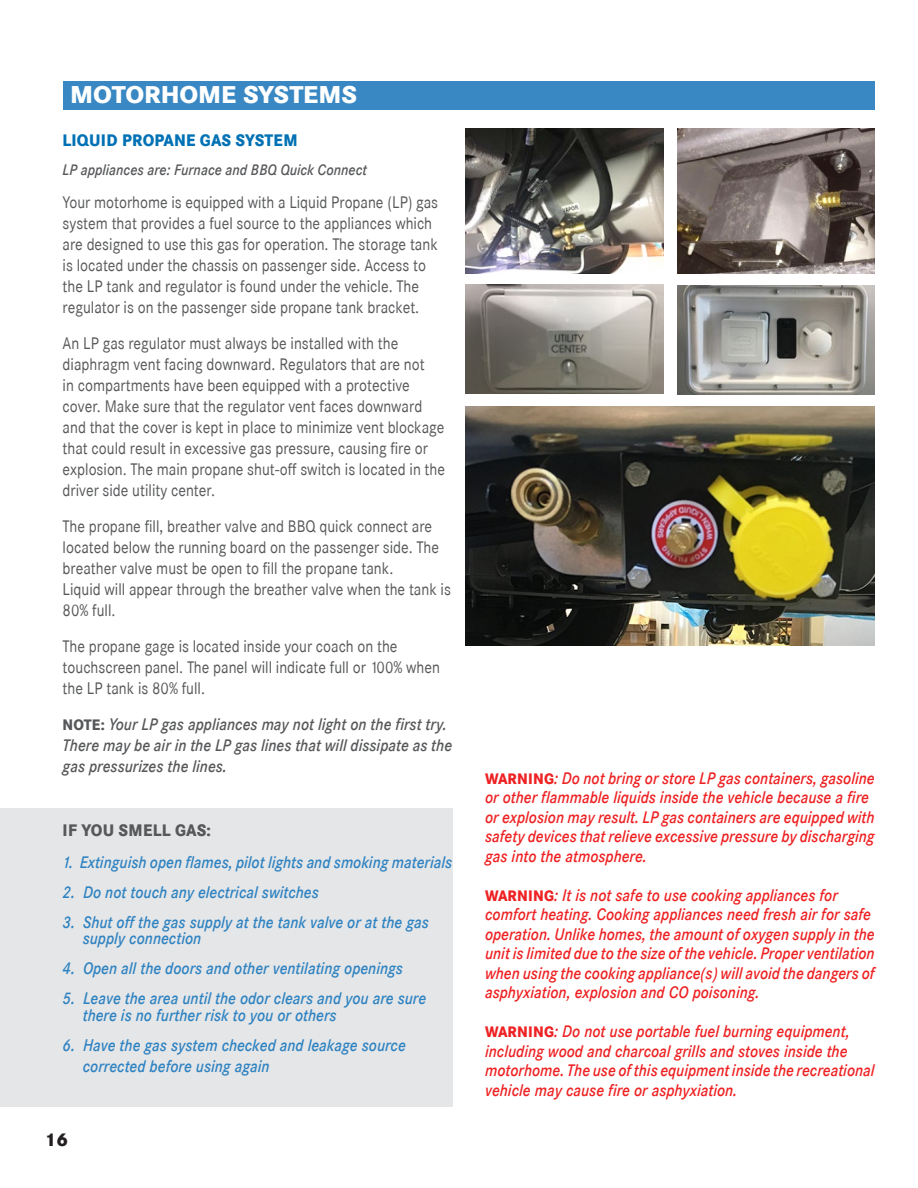
<style>
.page{position:relative;width:918px;height:1188px;background:#fff}
.page>*{position:absolute;margin:0;border:0;box-sizing:border-box;transform-origin:0 0}
.CHAPTER_HEADER{font:800 24px "Corporate SBQ";letter-spacing:-.005em;color:#fff}
.t1{font:800 18px "Corporate SBQ";color:#231f20}
.Indented_H2{font:16.5px/21px "Corporate SBQ";color:#57585a;scale:.9 1}
.Indented_H2-2{font:italic 500 16.5px/19.5px "Corporate SBQ";color:#ee2123;scale:.9 1}
.Indented_H2-3{font:italic 500 16.5px/16.5px "Corporate SBQ";color:#2f83c1;scale:.9 1}
.Indented_H2-4{font:italic 500 16.5px/21px "Corporate SBQ";color:#57585a;scale:.9 1}
.Indented_H2-5{font:800 16.5px "Corporate SBQ";letter-spacing:.01em;color:#0071b5;scale:.9 1}
.Indented_H2-6{font:800 16.5px "Corporate SBQ";letter-spacing:.01em;color:#57585a;scale:.9 1}
.Indented_H2-7{font:italic 500 15px "Corporate SBQ";color:#57585a;scale:.9 1}
.s1{font-weight:800;font-style:normal;font-size:15px}
</style>
<div class="page">
<div style="left:63px;top:81px;width:812px;height:29px;background:#3a88c3"></div>
<div style="left:0;top:808px;width:452px;height:298px;background:#e5e6e8"></div>
<img style="left:466px;top:128px;width:198px;height:145px">
<img style="left:677px;top:129px;width:198px;height:144px">
<img style="left:466px;top:285px;width:198px;height:109px">
<img style="left:466px;top:406px;width:409px;height:240px">
<img style="left:677px;top:285px;width:198px;height:109px">
<p class="CHAPTER_HEADER" style="left:70px;top:79px;width:288px">MOTORHOME SYSTEMS</p>
<p class="Indented_H2-5" style="left:63px;top:130px;width:263px">LIQUID PROPANE GAS SYSTEM</p>
<p class="Indented_H2-7" style="left:63px;top:160px;width:340px">LP appliances are: Furnace and BBQ Quick Connect</p>
<p class="Indented_H2" style="left:63px;top:192px;width:419px">Your motorhome is equipped with a Liquid Propane (LP) gas system that provides a fuel source to the appliances which are designed to use this gas for operation. The storage tank is located under the chassis on passenger side. Access to the LP tank and regulator is found under the vehicle. The regulator is on the passenger side propane tank bracket.</p>
<p class="Indented_H2" style="left:63px;top:333px;width:426px">An LP gas regulator must always be installed with the diaphragm vent facing downward. Regulators that are not<br>in compartments have been equipped with a protective cover. Make sure that the regulator vent faces downward and that the cover is kept in place to minimize vent blockage that could result in excessive gas pressure, causing fire or explosion. The main propane shut-off switch is located in the driver side utility center.</p>
<p class="Indented_H2" style="left:63px;top:516px;width:420px">The propane fill, breather valve and BBQ quick connect are located below the running board on the passenger side. The breather valve must be open to fill the propane tank.</p>
<p class="Indented_H2" style="left:63px;top:579px;width:433px">Liquid will appear through the breather valve when the tank is<br>80% full.</p>
<p class="Indented_H2" style="left:63px;top:636px;width:421px">The propane gage is located inside your coach on the touchscreen panel. The panel will indicate full or 100% when the LP tank is 80% full.</p>
<p class="Indented_H2-4" style="left:63px;top:713px;width:434px"><span class="s1">NOTE:</span> Your LP gas appliances may not light on the first try.<br>There may be air in the LP gas lines that will dissipate as the gas pressurizes the lines.</p>
<p class="Indented_H2-6" style="left:63px;top:820px;width:166px">IF YOU SMELL GAS:</p>
<p class="Indented_H2-3" style="left:63px;top:854px;width:434px">1. Extinguish open flames, pilot lights and smoking materials</p>
<p class="Indented_H2-3" style="left:63px;top:884px;width:286px">2. Do not touch any electrical switches</p>
<p class="Indented_H2-3" style="left:83px;top:914px;width:386px;text-indent:-20px">3. Shut off the gas supply at the tank valve or at the gas supply connection</p>
<p class="Indented_H2-3" style="left:63px;top:960px;width:380px">4. Open all the doors and other ventilating openings</p>
<p class="Indented_H2-3" style="left:83px;top:990px;width:383px;text-indent:-20px">5. Leave the area until the odor clears and you are sure there is no further risk to you or others</p>
<p class="Indented_H2-3" style="left:83px;top:1035px;width:361px;line-height:21px;text-indent:-20px">6. Have the gas system checked and leakage source corrected before using again</p>
<p class="t1" style="left:45px;top:1128px;width:25px">16</p>
<p class="Indented_H2-2" style="left:485px;top:768px;width:434px"><span class="s1">WARNING</span>: Do not bring or store LP gas containers, gasoline or other flammable liquids inside the vehicle because a fire or explosion may result. LP gas containers are equipped with safety devices that relieve excessive pressure by discharging gas into the atmosphere.</p>
<p class="Indented_H2-2" style="left:485px;top:885px;width:434px"><span class="s1">WARNING</span>: It is not safe to use cooking appliances for comfort heating. Cooking appliances need fresh air for safe operation. Unlike homes, the amount of oxygen supply in the unit is limited due to the size of the vehicle. Proper ventilation when using the cooking appliance(s) will avoid the dangers of asphyxiation, explosion and CO poisoning.</p>
<p class="Indented_H2-2" style="left:485px;top:1022px;width:434px"><span class="s1">WARNING</span>: Do not use portable fuel burning equipment, including wood and charcoal grills and stoves inside the motorhome. The use of this equipment inside the recreational vehicle may cause fire or asphyxiation.</p>
</div>
